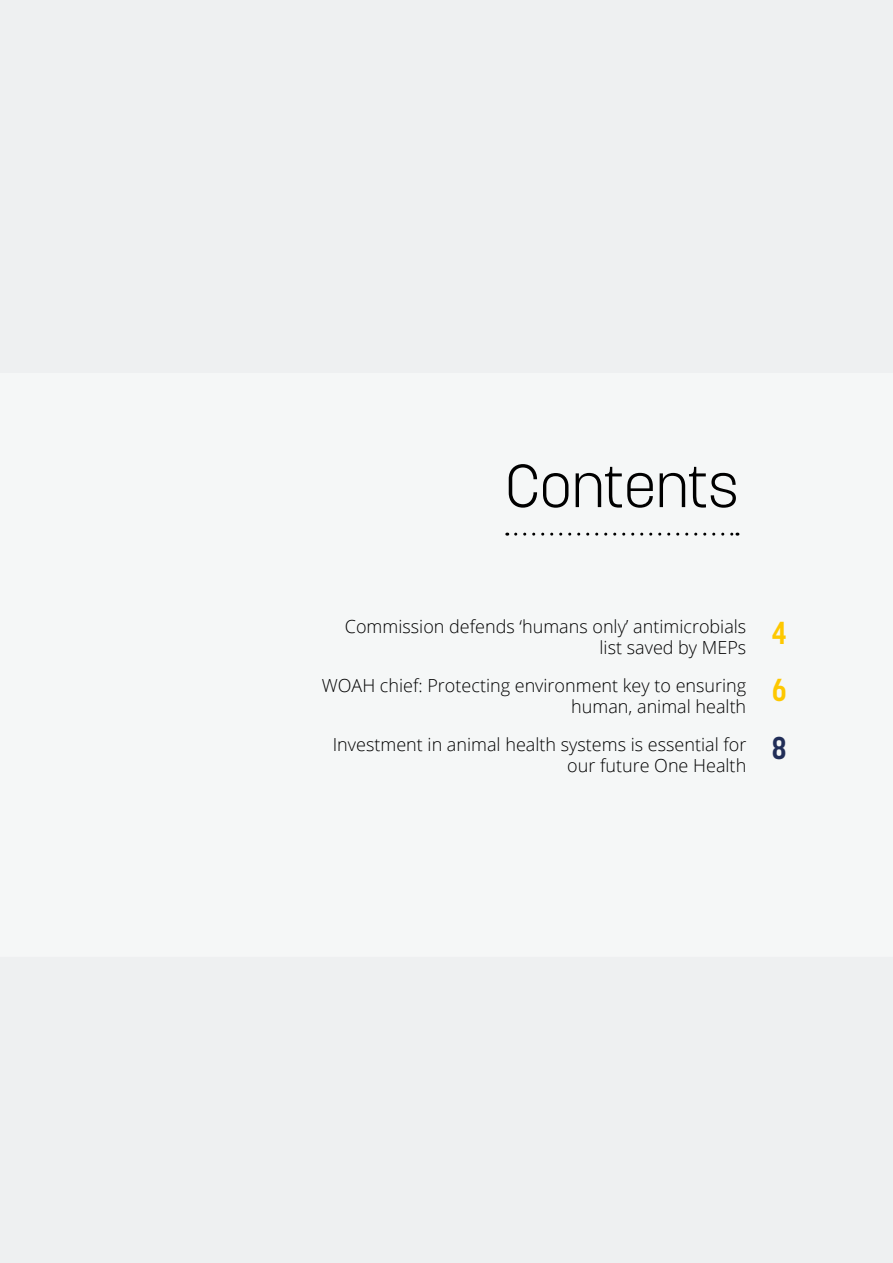
<style>
.page{position:relative;width:893px;height:1263px;background:#eef0f1}
.page>*{position:absolute;margin:0;border:0;box-sizing:border-box;transform-origin:0 0}
.t1{font:300 60px "Korolev";color:#000}
.t2{font:700 31.5px/57.4px "Korolev Condensed";color:#fec800}
.t3{font:700 31.5px "Korolev Condensed";color:#212e58}
.t4{font:300 18px/21px "Open Sans";color:#000;text-align:right}
</style>
<div class="page">
<svg style="left:516px;top:533px;width:222px;height:3px"></svg>
<h1 class="t1" style="left:505px;top:448px;width:235px">Contents</h1>
<p class="t4" style="left:345px;top:615px;width:403px">Commission defends ‘humans only’ antimicrobials list saved by MEPs</p>
<p class="t4" style="left:322px;top:675px;width:426px">WOAH chief: Protecting environment key to ensuring human, animal health</p>
<p class="t4" style="left:333px;top:734px;width:415px">Investment in animal health systems is essential for our future One Health</p>
<h2 class="t2" style="left:772px;top:604px;width:16px">4<br>6</h2>
<h2 class="t3" style="left:772px;top:729px;width:16px">8</h2>
</div>
